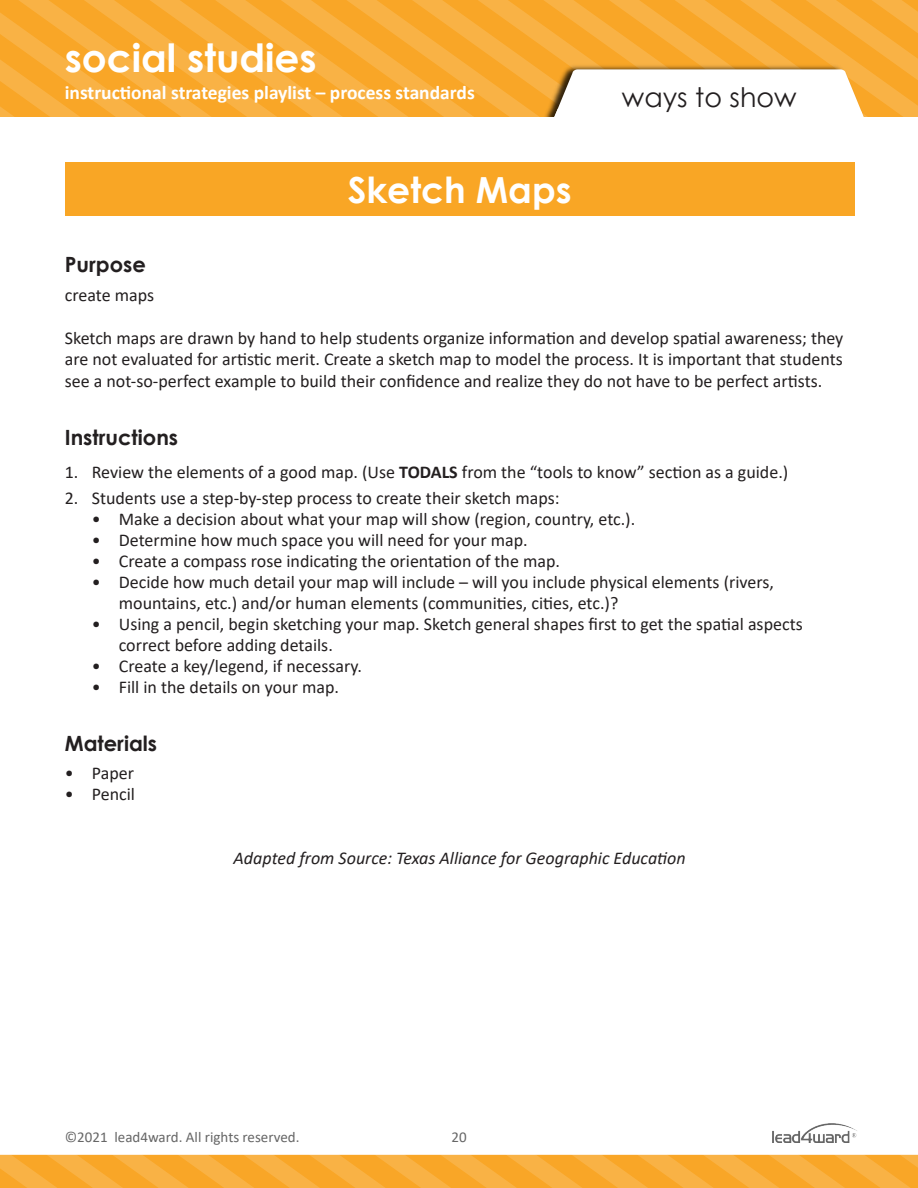
<style>
.page{position:relative;width:918px;height:1188px;background:#fff}
.page>*{position:absolute;margin:0;border:0;box-sizing:border-box;transform-origin:0 0}
.t1{font:700 39px "Century Gothic";color:#fff}
.Strategy_Name{font:700 36px "Century Gothic";color:#fff}
.t2{font:27px "Century Gothic";color:#231f20}
.Subheadings{font:700 21px "Century Gothic";color:#231f20}
.t3{font:700 19.5px "Calibri";color:#fff}
.t4{font:18px/21.6px "Calibri";color:#231f20}
.t5{font:italic 18px "Calibri";color:#231f20}
.t6{font:15px "Calibri";color:#666}
.s1{font-weight:700}
</style>
<div class="page">
<svg style="left:846px;top:0;width:61px;height:117px;fill:#f9a627"></svg>
<svg style="left:785px;top:0;width:61px;height:63px;fill:#f9a627"></svg>
<svg style="left:724px;top:0;width:61px;height:63px;fill:#f9a627"></svg>
<svg style="left:0;top:0;width:663px;height:117px;fill:#f9a627"></svg>
<img style="left:541px;top:63px;width:326px;height:54px">
<svg style="left:551px;top:69px;width:315px;height:48px"></svg>
<svg style="left:18px;top:1154px;width:30px;height:34px"></svg>
<svg style="left:48px;top:1154px;width:31px;height:34px"></svg>
<svg style="left:886px;top:1154px;width:32px;height:34px"></svg>
<svg style="left:825px;top:1123px;width:61px;height:65px"></svg>
<svg style="left:764px;top:1123px;width:61px;height:65px"></svg>
<svg style="left:79px;top:1154px;width:685px;height:34px;fill:#f9a729"></svg>
<img style="left:772px;top:1124px;width:85px;height:18px">
<div style="left:65px;top:162px;width:790px;height:54px;background:#f9a625"></div>
<h1 class="t1" style="left:65px;top:29px;width:253px">social studies</h1>
<p class="t3" style="left:65px;top:79px;width:411px">instructional strategies playlist – process standards</p>
<p class="Strategy_Name" style="left:348px;top:162px;width:225px">Sketch Maps</p>
<h3 class="t2" style="left:622px;top:79px;width:176px">ways to show</h3>
<p class="Subheadings" style="left:65px;top:249px;width:83px">Purpose</p>
<p class="t4" style="left:65px;top:283px;width:91px">create maps</p>
<p class="t4" style="left:65px;top:327px;width:780px;text-align:justify">Sketch maps are drawn by hand to help students organize information and develop spatial awareness; they are not evaluated for artistic merit. Create a sketch map to model the process. It is important that students see a not-so-perfect example to build their confidence and realize they do not have to be perfect artists.</p>
<p class="Subheadings" style="left:65px;top:421px;width:115px">Instructions</p>
<p class="t4" style="left:65px;top:461px;width:725px">1. Review the elements of a good map. (Use <span class="s1">TODALS</span> from the “tools to know” section as a guide.)</p>
<p class="t4" style="left:65px;top:487px;width:496px">2. Students use a step-by-step process to create their sketch maps:</p>
<p class="t4" style="left:92px;top:508px;width:545px">• Make a decision about what your map will show (region, country, etc.).</p>
<p class="t4" style="left:92px;top:529px;width:437px">• Determine how much space you will need for your map.</p>
<p class="t4" style="left:92px;top:550px;width:470px">• Create a compass rose indicating the orientation of the map.</p>
<p class="t4" style="left:119px;top:571px;width:657px;line-height:21px;text-indent:-27px">• Decide how much detail your map will include – will you include physical elements (rivers, mountains, etc.) and/or human elements (communities, cities, etc.)?</p>
<p class="t4" style="left:119px;top:613px;width:685px;line-height:21px;text-indent:-27px">• Using a pencil, begin sketching your map. Sketch general shapes first to get the spatial aspects correct before adding details.</p>
<p class="t4" style="left:92px;top:655px;width:272px">• Create a key/legend, if necessary.</p>
<p class="t4" style="left:92px;top:676px;width:249px">• Fill in the details on your map.</p>
<p class="Subheadings" style="left:65px;top:727px;width:94px">Materials</p>
<p class="t4" style="left:65px;top:761px;width:71px">• Paper</p>
<p class="t4" style="left:65px;top:782px;width:72px">• Pencil</p>
<p class="t5" style="left:234px;top:846px;width:454px">Adapted from Source: Texas Alliance for Geographic Education</p>
<p class="t6" style="left:65px;top:1127px;width:236px">©2021 lead4ward. All rights reserved.</p>
<p class="t6" style="left:451px;top:1127px;width:17px">20</p>
</div>
